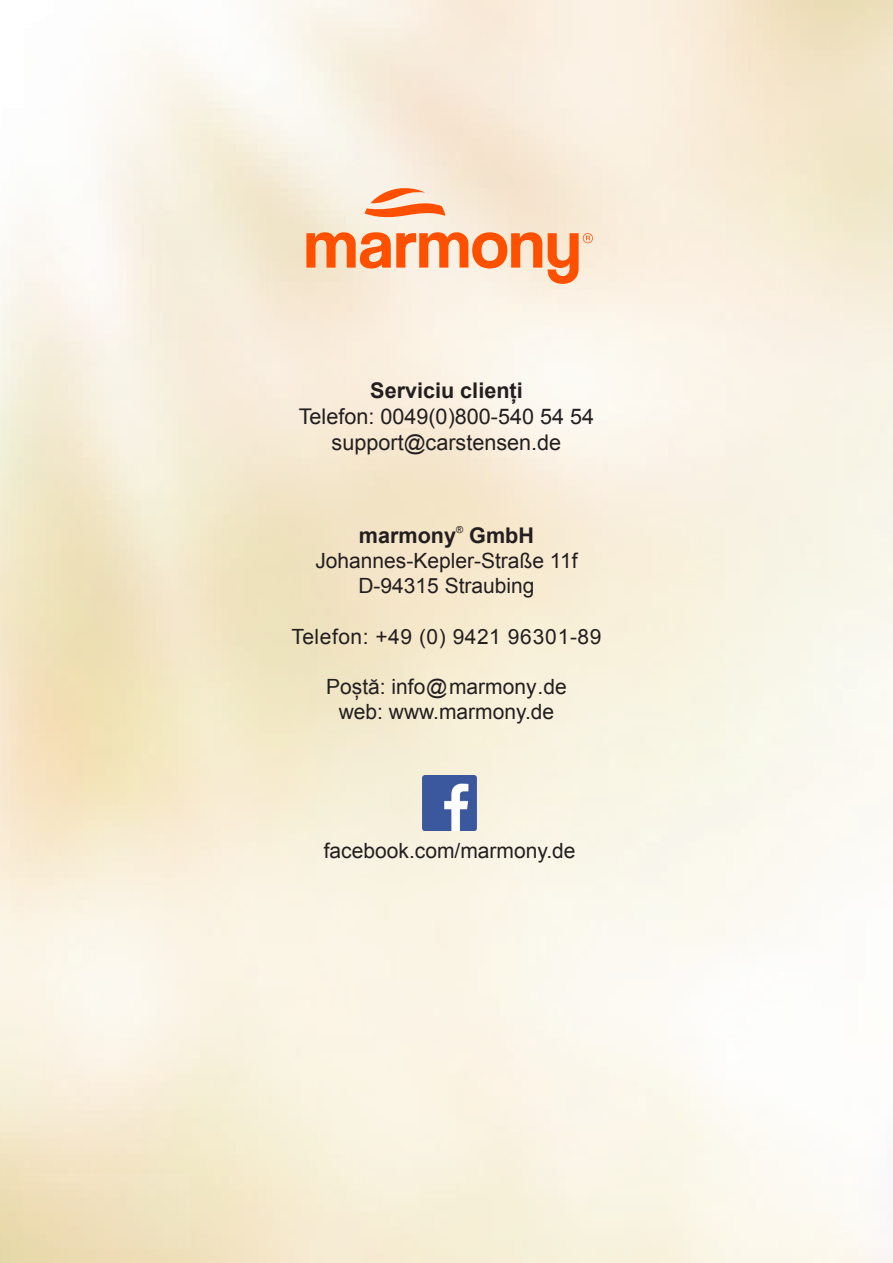
<style>
.page{position:relative;width:893px;height:1263px;background:#fff}
.page>*{position:absolute;margin:0;border:0;box-sizing:border-box;transform-origin:0 0}
.t1{font:21.6px "Arial";color:#231f20}
.t2{font:700 21.6px "Arial";color:#231f20}
.t3{font:21px "Arial";color:#231f20}
.t4{font:21px "Arial";letter-spacing:.025em;color:#231f20}
.t5{font:9.6px "Arial";color:#231f20}
</style>
<div class="page">
<img style="left:0;top:0;width:893px;height:1263px">
<img style="left:402px;top:776px;width:96px;height:54px">
<svg style="left:365px;top:188px;width:81px;height:36px;background:#fab995"></svg>
<svg style="left:306px;top:232px;width:236px;height:36px;background:#fb9561"></svg>
<svg style="left:548px;top:233px;width:45px;height:51px;background:#fba678"></svg>
<p class="t2" style="left:370px;top:377px;width:154px">Serviciu clienți</p>
<p class="t1" style="left:299px;top:403px;width:297px">Telefon: 0049(0)800-540 54 54</p>
<p class="t1" style="left:332px;top:429px;width:231px">support@carstensen.de</p>
<p class="t5" style="left:456px;top:523px;width:9px">®</p>
<p class="t2" style="left:469px;top:521px;width:66px">GmbH</p>
<p class="t3" style="left:315px;top:547px;width:264px">Johannes-Kepler-Straße 11f</p>
<p class="t3" style="left:358px;top:572px;width:178px">D-94315 Straubing</p>
<p class="t4" style="left:291px;top:623px;width:312px">Telefon: +49 (0) 9421 96301-89</p>
<p class="t3" style="left:326px;top:673px;width:242px">Poștă: info@marmony.de</p>
<p class="t3" style="left:339px;top:698px;width:217px">web: www.marmony.de</p>
<p class="t2" style="left:359px;top:521px;width:99px">marmony</p>
<p class="t3" style="left:324px;top:837px;width:253px">facebook.com/marmony.de</p>
</div>
